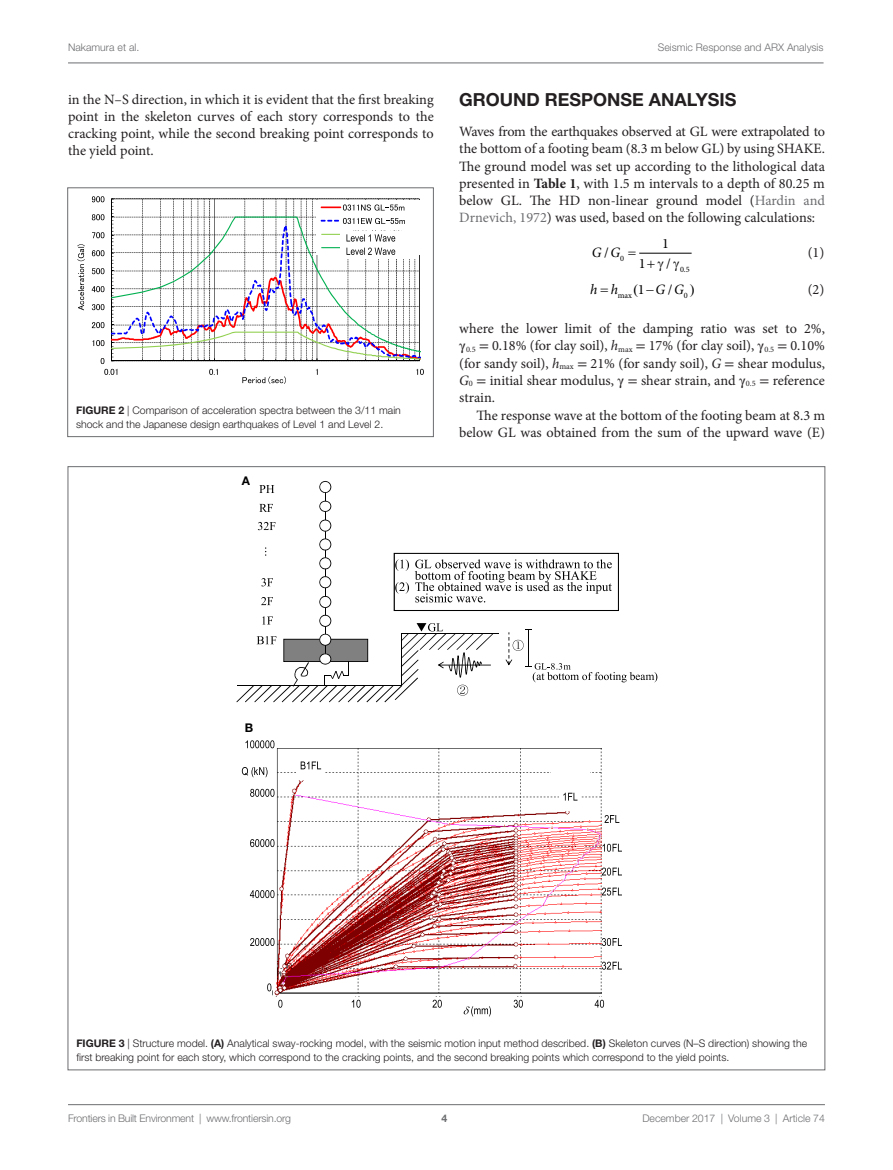
<style>
.page{position:relative;width:893px;height:1170px;background:#fff}
.page>*{position:absolute;margin:0;border:0;box-sizing:border-box;transform-origin:0 0}
.t1{font:700 18px "Helvetica Neue LT Std";color:#231f20}
.t2{font:14.25px/17.2px "Minion Pro";letter-spacing:-.005em;color:#231f20;text-align:justify}
.t3{font:italic 14.25px "Minion Pro";color:#000}
.t4{font:14.25px "Minion Pro";color:#000}
.t5{font:700 12px "Helvetica Neue LT Std";color:#000}
.t6{font:300 10.5px/14.2px "Helvetica Neue LT Std";color:#231f20}
.t7{font:300 10.5px "Helvetica Neue LT Std";color:#6c6d70}
.t8{font:700 10.5px "Helvetica Neue LT Std";color:#6c6d70}
.t9{font:8.25px "Minion Pro";color:#000}
.s1{font-weight:700}
.s2{color:#6c6d70}
.s3{font-style:normal}
.s4{font-family:"STIX General"}
.s5{font-style:italic}
</style>
<div class="page">
<svg style="left:259px;top:485px;width:15px;height:8px"></svg>
<svg style="left:259px;top:504px;width:14px;height:8px"></svg>
<svg style="left:258px;top:522px;width:17px;height:8px"></svg>
<hr style="left:325px;top:484px;width:1px;height:173px;background:#000">
<svg style="left:319px;top:500px;width:12px;height:12px"></svg>
<svg style="left:319px;top:519px;width:12px;height:12px"></svg>
<svg style="left:319px;top:481px;width:12px;height:12px"></svg>
<svg style="left:236px;top:538px;width:421px;height:164px"></svg>
<img style="left:272px;top:748px;width:329px;height:249px">
<div style="left:238px;top:736px;width:37px;height:22px;background:#fff"></div>
<svg style="left:246px;top:740px;width:28px;height:8px"></svg>
<div style="left:238px;top:764px;width:37px;height:22px;background:#fff"></div>
<div style="left:238px;top:785px;width:37px;height:22px;background:#fff"></div>
<svg style="left:250px;top:788px;width:24px;height:8px"></svg>
<div style="left:238px;top:812px;width:37px;height:22px;background:#fff"></div>
<div style="left:238px;top:835px;width:37px;height:22px;background:#fff"></div>
<svg style="left:250px;top:839px;width:24px;height:8px"></svg>
<div style="left:238px;top:865px;width:37px;height:22px;background:#fff"></div>
<div style="left:238px;top:886px;width:37px;height:22px;background:#fff"></div>
<svg style="left:250px;top:890px;width:24px;height:8px"></svg>
<div style="left:238px;top:913px;width:37px;height:22px;background:#fff"></div>
<div style="left:238px;top:934px;width:37px;height:22px;background:#fff"></div>
<svg style="left:250px;top:938px;width:24px;height:7px"></svg>
<div style="left:238px;top:961px;width:37px;height:22px;background:#fff"></div>
<svg style="left:267px;top:983px;width:4px;height:8px"></svg>
<svg style="left:278px;top:999px;width:4px;height:8px"></svg>
<svg style="left:352px;top:999px;width:9px;height:8px"></svg>
<svg style="left:432px;top:999px;width:10px;height:8px"></svg>
<svg style="left:514px;top:999px;width:9px;height:8px"></svg>
<svg style="left:595px;top:999px;width:9px;height:8px"></svg>
<div style="left:559px;top:789px;width:22px;height:21px;background:#fff"></div>
<svg style="left:563px;top:792px;width:14px;height:8px"></svg>
<div style="left:297px;top:758px;width:28px;height:21px;background:#fff"></div>
<svg style="left:301px;top:761px;width:20px;height:8px"></svg>
<svg style="left:464px;top:1006px;width:27px;height:10px"></svg>
<div style="left:235px;top:763px;width:39px;height:22px;background:#fff"></div>
<svg style="left:242px;top:767px;width:26px;height:10px"></svg>
<svg style="left:604px;top:815px;width:13px;height:7px"></svg>
<svg style="left:602px;top:843px;width:20px;height:8px"></svg>
<svg style="left:602px;top:867px;width:20px;height:8px"></svg>
<svg style="left:602px;top:938px;width:17px;height:7px"></svg>
<svg style="left:602px;top:961px;width:20px;height:8px"></svg>
<svg style="left:602px;top:887px;width:20px;height:8px"></svg>
<div style="left:551px;top:753px;width:39px;height:31px;background:#fff"></div>
<svg style="left:77px;top:244px;width:8px;height:66px"></svg>
<svg style="left:92px;top:196px;width:332px;height:188px"></svg>
<div style="left:68px;top:188px;width:366px;height:249px;border:1px solid #6c6d70"></div>
<hr style="left:68px;top:63px;width:756px;height:1px;background:#6c6d70">
<hr style="left:68px;top:1104px;width:757px;height:1px;background:#6c6d70">
<hr style="left:639px;top:253px;width:53px;height:1px;background:#000">
<p class="t7" style="left:68px;top:41px;width:73px">Nakamura et al.</p>
<p class="t7" style="left:658px;top:41px;width:167px">Seismic Response and ARX Analysis</p>
<p class="t2" style="left:68px;top:90px;width:367px">in the N–S direction, in which it is evident that the first breaking point in the skeleton curves of each story corresponds to the cracking point, while the second breaking point corresponds to the yield point.</p>
<p class="t1" style="left:459px;top:88px;width:99px">GROUND RES</p>
<p class="t1" style="left:581px;top:88px;width:39px">PONSE</p>
<p class="t1" style="left:649px;top:88px;width:14px">ANAL</p>
<p class="t1" style="left:696px;top:88px;width:23px">YSIS</p>
<p class="t2" style="left:459px;top:123px;width:367px">Waves from the earthquakes observed at GL were extrapolated to the bottom of a footing beam (8.3 m below GL) by using SHAKE.<br>The ground model was set up according to the lithological data presented in <span class="s1">Table 1</span>, with 1.5 m intervals to a depth of 80.25 m below GL. The HD non-linear ground model (<span class="s2">Hardin and Drnevich, 1972</span>) was used, based on the following calculations:</p>
<p class="t3" style="left:592px;top:242px;width:30px">G G<span class="s3">/</span></p>
<p class="t4" style="left:666px;top:254px;width:21px">/ <sub>.</sub></p>
<p class="t4" style="left:662px;top:234px;width:8px">1</p>
<p class="t2" style="left:808px;top:244px;width:18px">(1)</p>
<p class="t9" style="left:620px;top:252px;width:5px">0</p>
<p class="t4" style="left:639px;top:254px;width:8px">1</p>
<p class="t9" style="left:680px;top:263px;width:11px">05</p>
<p class="t6" style="left:76px;top:403px;width:326px"><span class="s1">FIGURE 2</span> | Comparison of acceleration spectra between the 3/11 main shock and the Japanese design earthquakes of Level 1 and Level 2.</p>
<p class="t5" style="left:242px;top:473px;width:10px">A</p>
<p class="t3" style="left:590px;top:280px;width:29px">h h</p>
<p class="t9" style="left:618px;top:290px;width:71px">max<sup>1</sup> <sup>GG</sup><sup>/</sup> 0</p>
<p class="t2" style="left:808px;top:281px;width:18px">(2)</p>
<p class="t2" style="left:459px;top:320px;width:367px">where the lower limit of the damping ratio was set to 2%, <span class="s4">γ</span><sub>0.5</sub> <span class="s4">=</span> 0.18% (for clay soil), <span class="s5">h</span><sub>max</sub> <span class="s4">=</span> 17% (for clay soil), <span class="s4">γ</span><sub>0.5</sub> <span class="s4">=</span> 0.10% (for sandy soil), <span class="s5">h</span><sub>max</sub> <span class="s4">=</span> 21% (for sandy soil), <span class="s5">G</span> <span class="s4">=</span> shear modulus, <span class="s5">G</span><sub>0</sub> <span class="s4">=</span> initial shear modulus, <span class="s4">γ =</span> shear strain, and <span class="s4">γ</span><sub>0.5</sub> <span class="s4">=</span> reference strain.</p>
<p class="t2" style="left:459px;top:406px;width:367px;text-align:right">The response wave at the bottom of the footing beam at 8.3 m below GL was obtained from the sum of the upward wave (E)</p>
<p class="t5" style="left:245px;top:720px;width:10px">B</p>
<p class="t6" style="left:76px;top:1035px;width:732px"><span class="s1">FIGURE 3</span> | Structure model. <span class="s1">(A)</span> Analytical sway-rocking model, with the seismic motion input method described. <span class="s1">(B)</span> Skeleton curves (N–S direction) showing the first breaking point for each story, which correspond to the cracking points, and the second breaking points which correspond to the yield points.</p>
<p class="t7" style="left:68px;top:1111px;width:225px">Frontiers in Built Environment | www.frontiersin.org</p>
<p class="t7" style="left:642px;top:1111px;width:184px">December 2017 | Volume 3 | Article 74</p>
<p class="t8" style="left:441px;top:1111px;width:7px">4</p>
</div>
